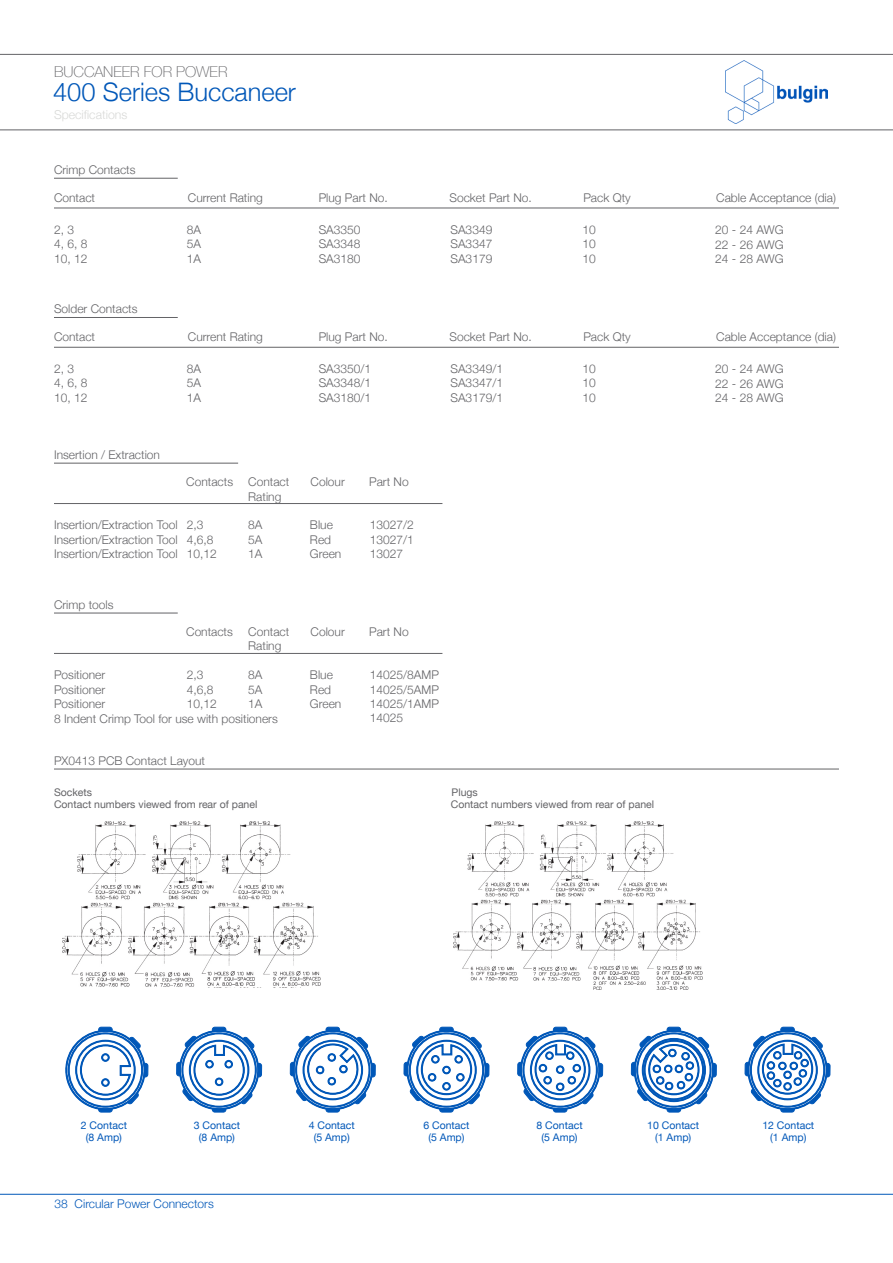
<style>
.page{position:relative;width:893px;height:1263px;background:#fff}
.page>*{position:absolute;margin:0;border:0;box-sizing:border-box;transform-origin:0 0}
.t1{font:300 25.5px "Helvetica Neue";color:#0057b8}
.t2{font:100 15px "Helvetica Neue";color:#636366}
.t3{font:300 12.3px "Helvetica Neue";color:#d8d9d7}
.t4{font:300 12px "Helvetica Neue";color:#636366}
.t5{font:300 12px "Helvetica Neue";color:#0057b8}
.t6{font:10.5px "Helvetica Neue";color:#0057b8}
.t7{font:10.5px "Helvetica Neue";color:#636366}
</style>
<div class="page">
<img style="left:726px;top:61px;width:101px;height:63px">
<hr style="left:0;top:54px;width:893px;height:1px;background:#636366">
<hr style="left:0;top:129px;width:893px;height:1px;background:#636366">
<hr style="left:0;top:1194px;width:893px;height:1px;background:#0057b8">
<hr style="left:54px;top:178px;width:124px;height:1px;background:#636366">
<hr style="left:54px;top:317px;width:124px;height:1px;background:#636366">
<hr style="left:54px;top:463px;width:184px;height:1px;background:#636366">
<hr style="left:54px;top:613px;width:124px;height:1px;background:#636366">
<hr style="left:54px;top:208px;width:785px;height:1px;background:#636366">
<hr style="left:54px;top:347px;width:785px;height:1px;background:#636366">
<hr style="left:54px;top:503px;width:388px;height:1px;background:#636366">
<hr style="left:54px;top:653px;width:388px;height:1px;background:#636366">
<hr style="left:54px;top:769px;width:785px;height:1px;background:#636366">
<div style="left:176px;top:1062px;width:6px;height:14px;border:1px solid #0057b8;border-radius:3px"></div>
<svg style="left:177px;top:1027px;width:85px;height:85px"></svg>
<svg style="left:290px;top:1027px;width:86px;height:85px"></svg>
<svg style="left:404px;top:1027px;width:85px;height:85px"></svg>
<svg style="left:745px;top:1027px;width:86px;height:85px"></svg>
<svg style="left:65px;top:1027px;width:83px;height:85px"></svg>
<div style="left:517px;top:1062px;width:6px;height:14px;border:1px solid #0057b8;border-radius:3px"></div>
<svg style="left:518px;top:1027px;width:85px;height:85px"></svg>
<svg style="left:631px;top:1027px;width:86px;height:85px"></svg>
<img style="left:63px;top:821px;width:257px;height:166px">
<img style="left:453px;top:821px;width:250px;height:169px">
<p class="t2" style="left:54px;top:60px;width:175px">BUCCANEER FOR POWER</p>
<p class="t1" style="left:53px;top:71px;width:244px">400 Series Buccaneer</p>
<p class="t3" style="left:54px;top:104px;width:75px">Specifications</p>
<p class="t4" style="left:54px;top:160px;width:83px">Crimp Contacts</p>
<p class="t4" style="left:54px;top:188px;width:43px">Contact</p>
<p class="t4" style="left:54px;top:220px;width:22px">2, 3</p>
<p class="t4" style="left:54px;top:234px;width:35px">4, 6, 8</p>
<p class="t4" style="left:54px;top:249px;width:35px">10, 12</p>
<p class="t4" style="left:54px;top:299px;width:85px">Solder Contacts</p>
<p class="t4" style="left:54px;top:327px;width:43px">Contact</p>
<p class="t4" style="left:54px;top:359px;width:22px">2, 3</p>
<p class="t4" style="left:54px;top:373px;width:35px">4, 6, 8</p>
<p class="t4" style="left:54px;top:388px;width:35px">10, 12</p>
<p class="t4" style="left:188px;top:188px;width:76px">Current Rating</p>
<p class="t4" style="left:187px;top:220px;width:16px">8A</p>
<p class="t4" style="left:187px;top:234px;width:16px">5A</p>
<p class="t4" style="left:187px;top:249px;width:16px">1A</p>
<p class="t4" style="left:188px;top:327px;width:76px">Current Rating</p>
<p class="t4" style="left:187px;top:359px;width:16px">8A</p>
<p class="t4" style="left:187px;top:373px;width:16px">5A</p>
<p class="t4" style="left:187px;top:388px;width:16px">1A</p>
<p class="t4" style="left:54px;top:445px;width:108px">Insertion / Extraction</p>
<p class="t4" style="left:186px;top:472px;width:48px">Contacts</p>
<p class="t4" style="left:54px;top:515px;width:125px">Insertion/Extraction Tool</p>
<p class="t4" style="left:54px;top:530px;width:125px">Insertion/Extraction Tool</p>
<p class="t4" style="left:54px;top:544px;width:125px">Insertion/Extraction Tool</p>
<p class="t4" style="left:187px;top:515px;width:18px">2,3</p>
<p class="t4" style="left:187px;top:530px;width:28px">4,6,8</p>
<p class="t4" style="left:187px;top:544px;width:32px">10,12</p>
<p class="t4" style="left:248px;top:472px;width:43px">Contact</p>
<p class="t4" style="left:248px;top:487px;width:35px">Rating</p>
<p class="t4" style="left:248px;top:515px;width:16px">8A</p>
<p class="t4" style="left:248px;top:530px;width:16px">5A</p>
<p class="t4" style="left:248px;top:544px;width:16px">1A</p>
<p class="t4" style="left:54px;top:595px;width:61px">Crimp tools</p>
<p class="t4" style="left:186px;top:622px;width:48px">Contacts</p>
<p class="t4" style="left:248px;top:622px;width:43px">Contact</p>
<p class="t4" style="left:248px;top:636px;width:35px">Rating</p>
<p class="t4" style="left:319px;top:188px;width:71px">Plug Part No.</p>
<p class="t4" style="left:319px;top:220px;width:43px">SA3350</p>
<p class="t4" style="left:319px;top:234px;width:43px">SA3348</p>
<p class="t4" style="left:319px;top:249px;width:43px">SA3180</p>
<p class="t4" style="left:319px;top:327px;width:71px">Plug Part No.</p>
<p class="t4" style="left:319px;top:359px;width:54px">SA3350/1</p>
<p class="t4" style="left:319px;top:373px;width:54px">SA3348/1</p>
<p class="t4" style="left:319px;top:388px;width:54px">SA3180/1</p>
<p class="t4" style="left:311px;top:472px;width:36px">Colour</p>
<p class="t4" style="left:310px;top:515px;width:24px">Blue</p>
<p class="t4" style="left:310px;top:530px;width:23px">Red</p>
<p class="t4" style="left:310px;top:544px;width:33px">Green</p>
<p class="t4" style="left:369px;top:472px;width:41px">Part No</p>
<p class="t4" style="left:370px;top:515px;width:46px">13027/2</p>
<p class="t4" style="left:370px;top:530px;width:46px">13027/1</p>
<p class="t4" style="left:370px;top:544px;width:35px">13027</p>
<p class="t4" style="left:311px;top:622px;width:36px">Colour</p>
<p class="t4" style="left:369px;top:622px;width:41px">Part No</p>
<p class="t4" style="left:449px;top:188px;width:84px">Socket Part No.</p>
<p class="t4" style="left:450px;top:220px;width:43px">SA3349</p>
<p class="t4" style="left:450px;top:234px;width:43px">SA3347</p>
<p class="t4" style="left:450px;top:249px;width:43px">SA3179</p>
<p class="t4" style="left:449px;top:327px;width:84px">Socket Part No.</p>
<p class="t4" style="left:450px;top:359px;width:54px">SA3349/1</p>
<p class="t4" style="left:450px;top:373px;width:54px">SA3347/1</p>
<p class="t4" style="left:450px;top:388px;width:54px">SA3179/1</p>
<p class="t4" style="left:583px;top:188px;width:49px">Pack Qty</p>
<p class="t4" style="left:582px;top:220px;width:15px">10</p>
<p class="t4" style="left:582px;top:234px;width:15px">10</p>
<p class="t4" style="left:582px;top:249px;width:15px">10</p>
<p class="t4" style="left:583px;top:327px;width:49px">Pack Qty</p>
<p class="t4" style="left:582px;top:359px;width:15px">10</p>
<p class="t4" style="left:582px;top:373px;width:15px">10</p>
<p class="t4" style="left:582px;top:388px;width:15px">10</p>
<p class="t4" style="left:370px;top:665px;width:70px">14025/8AMP</p>
<p class="t4" style="left:370px;top:680px;width:70px">14025/5AMP</p>
<p class="t4" style="left:370px;top:694px;width:70px">14025/1AMP</p>
<p class="t4" style="left:370px;top:708px;width:35px">14025</p>
<p class="t4" style="left:248px;top:665px;width:16px">8A</p>
<p class="t4" style="left:248px;top:680px;width:16px">5A</p>
<p class="t4" style="left:248px;top:694px;width:16px">1A</p>
<p class="t4" style="left:54px;top:665px;width:53px">Positioner</p>
<p class="t4" style="left:54px;top:680px;width:53px">Positioner</p>
<p class="t4" style="left:54px;top:694px;width:53px">Positioner</p>
<p class="t4" style="left:310px;top:665px;width:24px">Blue</p>
<p class="t4" style="left:310px;top:680px;width:23px">Red</p>
<p class="t4" style="left:310px;top:694px;width:33px">Green</p>
<p class="t4" style="left:187px;top:665px;width:18px">2,3</p>
<p class="t4" style="left:187px;top:680px;width:28px">4,6,8</p>
<p class="t4" style="left:187px;top:694px;width:32px">10,12</p>
<p class="t4" style="left:54px;top:709px;width:225px">8 Indent Crimp Tool for use with positioners</p>
<p class="t4" style="left:54px;top:751px;width:153px">PX0413 PCB Contact Layout</p>
<p class="t7" style="left:54px;top:784px;width:40px">Sockets</p>
<p class="t7" style="left:452px;top:784px;width:28px">Plugs</p>
<p class="t7" style="left:54px;top:796px;width:205px">Contact numbers viewed from rear of panel</p>
<p class="t7" style="left:451px;top:797px;width:205px">Contact numbers viewed from rear of panel</p>
<p class="t4" style="left:716px;top:188px;width:121px">Cable Acceptance (dia)</p>
<p class="t4" style="left:715px;top:220px;width:70px">20 - 24 AWG</p>
<p class="t4" style="left:715px;top:235px;width:70px">22 - 26 AWG</p>
<p class="t4" style="left:715px;top:249px;width:70px">24 - 28 AWG</p>
<p class="t4" style="left:716px;top:327px;width:121px">Cable Acceptance (dia)</p>
<p class="t4" style="left:715px;top:359px;width:70px">20 - 24 AWG</p>
<p class="t4" style="left:715px;top:374px;width:70px">22 - 26 AWG</p>
<p class="t4" style="left:715px;top:388px;width:70px">24 - 28 AWG</p>
<p class="t6" style="left:81px;top:1117px;width:48px">2 Contact</p>
<p class="t6" style="left:86px;top:1130px;width:38px">(8 Amp)</p>
<p class="t6" style="left:194px;top:1117px;width:48px">3 Contact</p>
<p class="t6" style="left:199px;top:1130px;width:38px">(8 Amp)</p>
<p class="t5" style="left:55px;top:1194px;width:161px">38 Circular Power Connectors</p>
<p class="t6" style="left:309px;top:1117px;width:48px">4 Contact</p>
<p class="t6" style="left:314px;top:1130px;width:38px">(5 Amp)</p>
<p class="t6" style="left:423px;top:1117px;width:48px">6 Contact</p>
<p class="t6" style="left:428px;top:1130px;width:38px">(5 Amp)</p>
<p class="t6" style="left:537px;top:1117px;width:48px">8 Contact</p>
<p class="t6" style="left:541px;top:1130px;width:38px">(5 Amp)</p>
<p class="t6" style="left:647px;top:1117px;width:53px">10 Contact</p>
<p class="t6" style="left:655px;top:1130px;width:38px">(1 Amp)</p>
<p class="t6" style="left:762px;top:1117px;width:53px">12 Contact</p>
<p class="t6" style="left:770px;top:1130px;width:38px">(1 Amp)</p>
</div>
